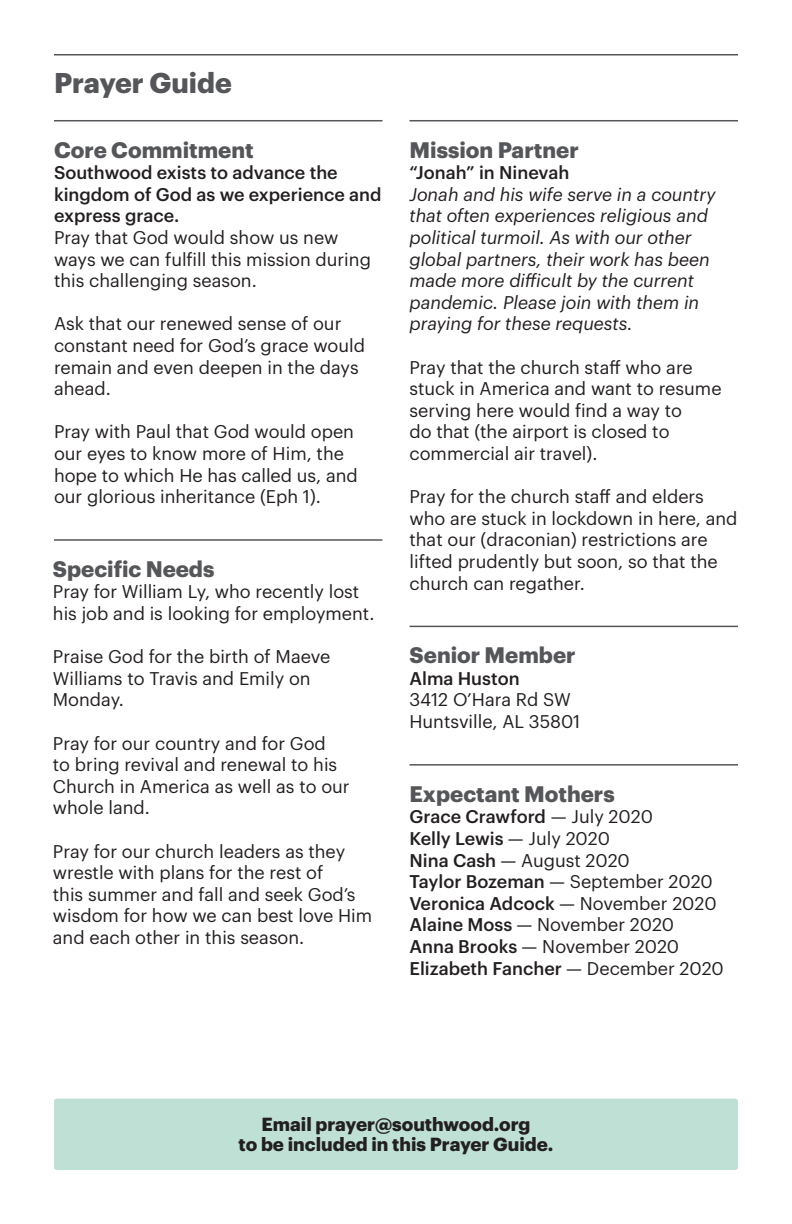
<style>
.page{position:relative;width:792px;height:1224px;background:#fff}
.page>*{position:absolute;margin:0;border:0;box-sizing:border-box;transform-origin:0 0}
.t1{font:700 28px "Graphik";color:#555659}
.t2{font:700 22px "Graphik";color:#555659}
.t3{font:700 18.6px "Graphik";color:#231f20}
.t4{font:18px/21.6px "Graphik";color:#231f20}
.t5{font:italic 18px/21.6px "Graphik";color:#231f20}
.t6{font:500 18px/21.6px "Graphik";color:#231f20}
.s1{font-weight:400}
.s2{font-weight:500}
</style>
<div class="page">
<hr style="left:54px;top:54px;width:684px;height:2px;background:#555659">
<hr style="left:410px;top:120px;width:328px;height:1px;background:#555659">
<hr style="left:54px;top:539px;width:328px;height:2px;background:#555659">
<hr style="left:410px;top:626px;width:328px;height:1px;background:#555659">
<hr style="left:410px;top:764px;width:328px;height:2px;background:#555659">
<hr style="left:54px;top:120px;width:328px;height:1px;background:#555659">
<div style="left:54px;top:1099px;width:684px;height:71px;background:#bee0d5;border-radius:3px"></div>
<p class="t1" style="left:54px;top:61px;width:179px">Prayer Guide</p>
<p class="t2" style="left:54px;top:133px;width:201px">Core Commitment</p>
<p class="t6" style="left:54px;top:160px;width:329px">Southwood exists to advance the kingdom of God as we experience and express grace.</p>
<p class="t4" style="left:54px;top:225px;width:318px">Pray that God would show us new ways we can fulfill this mission during this challenging season.</p>
<p class="t4" style="left:54px;top:312px;width:312px">Ask that our renewed sense of our constant need for God’s grace would remain and even deepen in the days ahead.</p>
<p class="t4" style="left:54px;top:420px;width:305px">Pray with Paul that God would open our eyes to know more of Him, the hope to which He has called us, and our glorious inheritance (Eph 1).</p>
<p class="t2" style="left:53px;top:552px;width:163px">Specific Needs</p>
<p class="t4" style="left:53px;top:580px;width:323px">Pray for William Ly, who recently lost his job and is looking for employment.</p>
<p class="t4" style="left:53px;top:644px;width:279px">Praise God for the birth of Maeve<br>Williams to Travis and Emily on<br>Monday.</p>
<p class="t4" style="left:53px;top:731px;width:298px">Pray for our country and for God<br>to bring revival and renewal to his<br>Church in America as well as to our whole land.</p>
<p class="t4" style="left:53px;top:839px;width:321px">Pray for our church leaders as they wrestle with plans for the rest of<br>this summer and fall and seek God’s wisdom for how we can best love Him and each other in this season.</p>
<p class="t2" style="left:410px;top:133px;width:171px">Mission Partner</p>
<p class="t6" style="left:410px;top:160px;width:161px">“Jonah” in Ninevah</p>
<p class="t5" style="left:410px;top:182px;width:307px">Jonah and his wife serve in a country that often experiences religious and political turmoil. As with our other global partners, their work has been made more difficult by the current pandemic. Please join with them in praying for these requests.</p>
<p class="t4" style="left:410px;top:355px;width:314px">Pray that the church staff who are stuck in America and want to resume serving here would find a way to<br>do that (the airport is closed to commercial air travel).</p>
<p class="t4" style="left:410px;top:484px;width:329px">Pray for the church staff and elders who are stuck in lockdown in here, and that our (draconian) restrictions are lifted prudently but soon, so that the church can regather.</p>
<p class="t2" style="left:410px;top:638px;width:168px">Senior Member</p>
<p class="t6" style="left:410px;top:666px;width:112px">Alma Huston</p>
<p class="t4" style="left:410px;top:688px;width:163px">3412 O’Hara Rd SW</p>
<p class="t4" style="left:410px;top:709px;width:172px">Huntsville, AL 35801</p>
<p class="t2" style="left:410px;top:777px;width:207px">Expectant Mothers</p>
<p class="t6" style="left:410px;top:804px;width:245px">Grace Crawford <span class="s1">— July 2020</span></p>
<p class="t6" style="left:410px;top:826px;width:202px">Kelly Lewis <span class="s1">— July 2020</span></p>
<p class="t4" style="left:410px;top:848px;width:222px"><span class="s2">Nina Cash</span> — August 2020</p>
<p class="t4" style="left:410px;top:869px;width:305px"><span class="s2">Taylor Bozeman</span> — September 2020</p>
<p class="t6" style="left:410px;top:891px;width:309px">Veronica Adcock <span class="s1">— November 2020</span></p>
<p class="t4" style="left:410px;top:912px;width:266px"><span class="s2">Alaine Moss</span> — November 2020</p>
<p class="t4" style="left:410px;top:934px;width:271px"><span class="s2">Anna Brooks</span> — November 2020</p>
<p class="t6" style="left:410px;top:956px;width:316px">Elizabeth Fancher <span class="s1">— December 2020</span></p>
<p class="t3" style="left:261px;top:1110px;width:271px">Email prayer@southwood.org</p>
<p class="t3" style="left:239px;top:1130px;width:316px">to be included in this Prayer Guide.</p>
</div>
